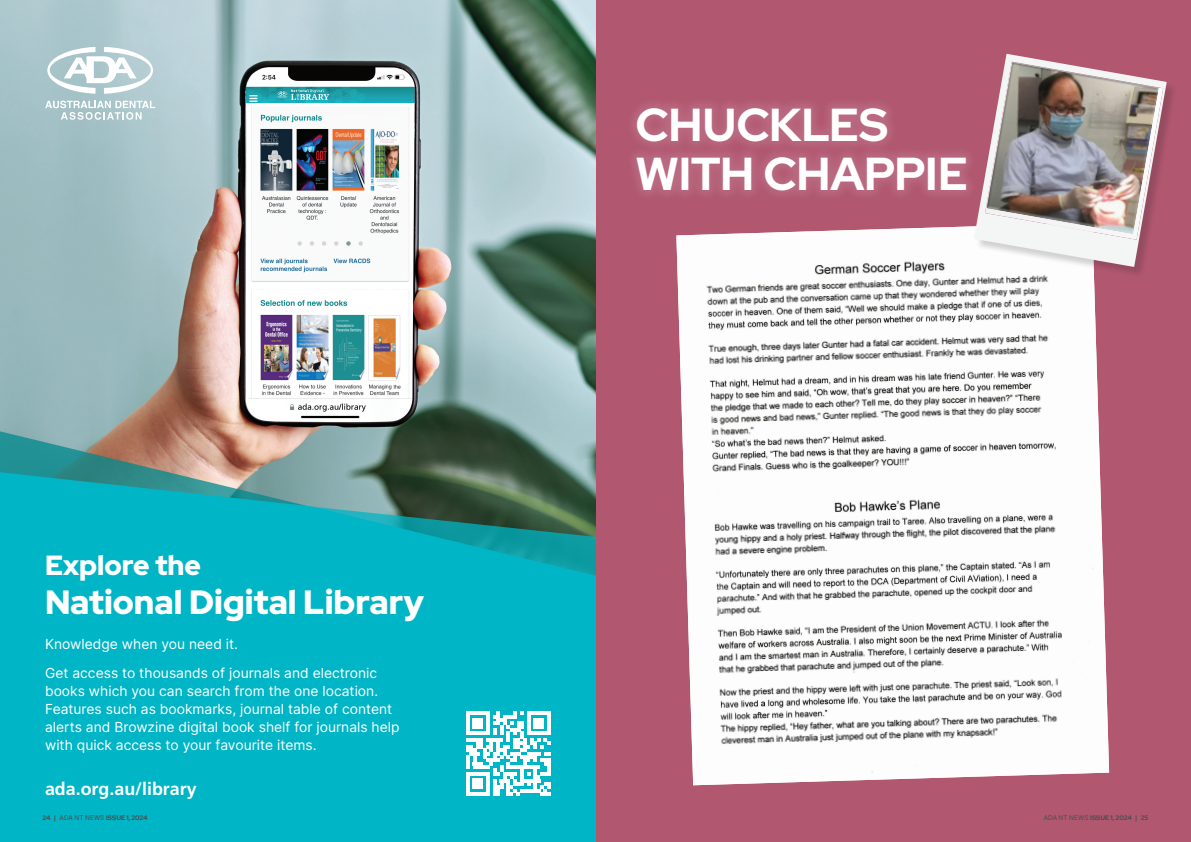
<style>
.page{position:relative;width:1191px;height:842px;background:#fff}
.page>*{position:absolute;margin:0;border:0;box-sizing:border-box;transform-origin:0 0}
.t1{font:700 46.2px/48.9px "Red Hat Display";letter-spacing:-.01em;color:#fff}
.t2{font:300 33.7px "Red Hat Display";color:#fff}
.t3{font:300 27.7px "Red Hat Display";color:#fff}
.t4{font:700 17.8px "Frutiger LT Pro";color:#fff}
.t5{font:13.9px/17.8px "Inter";color:#fff}
.t6{font:700 6.5px "Red Hat Display";letter-spacing:.01em;color:#4b4c4d}
.s1{font-family:"Inter";font-weight:400}
</style>
<div class="page">
<div style="left:595px;top:0;width:596px;height:842px;background:#b15770"></div>
<div style="left:624px;top:96px;width:355px;height:107px;background:#fff;opacity:.12"></div>
<img style="left:676px;top:226px;width:433px;height:559px">
<div style="left:975px;top:55px;width:202px;height:223px;background:#231f20;opacity:.2"></div>
<svg style="left:974px;top:54px;width:192px;height:213px"></svg>
<img style="left:985px;top:62px;width:178px;height:178px">
<img style="left:986px;top:62px;width:173px;height:172px">
<img style="left:0;top:0;width:595px;height:426px">
<svg style="left:0;top:426px;width:595px;height:46px"></svg>
<svg style="left:0;top:472px;width:595px;height:370px;fill:#00b5c5"></svg>
<svg style="left:466px;top:711px;width:84px;height:85px"></svg>
<hr style="left:466px;top:792px;width:24px;height:4px;background:#fff">
<div style="left:473px;top:779px;width:10px;height:10px;background:#fff"></div>
<svg style="left:45px;top:101px;width:110px;height:19px"></svg>
<svg style="left:47px;top:47px;width:106px;height:47px"></svg>
<svg style="left:0;top:0;width:4px;height:5px"></svg>
<svg style="left:0;top:837px;width:4px;height:5px"></svg>
<h3 class="t3" style="left:45px;top:547px;width:157px">Explore the</h3>
<h2 class="t2" style="left:45px;top:580px;width:380px">National Digital Library</h2>
<p class="t5" style="left:45px;top:629px;width:334px;line-height:29.1px">Knowledge when you need it.<br>Get access to thousands of journals and electronic</p>
<p class="t5" style="left:45px;top:682px;width:356px">books which you can search from the one location.<br>Features such as bookmarks, journal table of content alerts and Browzine digital book shelf for journals help with quick access to your favourite items.</p>
<p class="t4" style="left:45px;top:778px;width:153px">ada.org.au/library</p>
<p class="t1" style="left:635px;top:99px;width:334px">CHUCKLES<br>WITH CHAPPIE</p>
<p class="t6" style="left:43px;top:813px;width:107px">24 | <span class="s1">ADA NT NEWS</span> ISSUE 1, 2024</p>
<p class="t6" style="left:1043px;top:813px;width:106px"><span class="s1">ADA NT NEWS</span> ISSUE 1, 2024 | 25</p>
</div>
